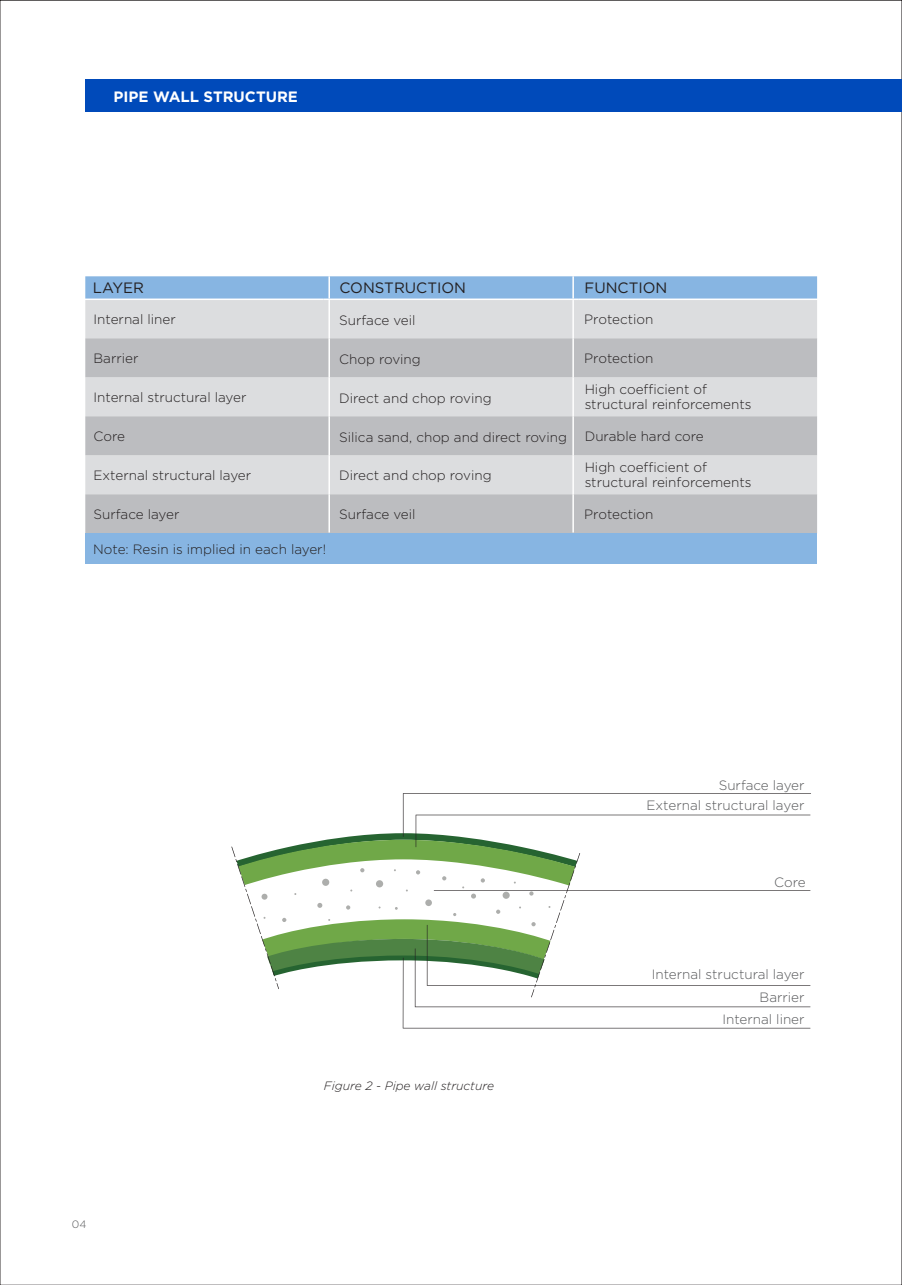
<style>
.page{position:relative;width:902px;height:1285px;background:#fff}
.page>*{position:absolute;margin:0;border:0;box-sizing:border-box;transform-origin:0 0}
.t1{font:15px "Gotham OT";color:#231f20}
.t2{font:700 15px "Gotham OT";color:#fff}
.t3{font:300 13.5px/14.4px "Gotham OT";color:#231f20}
.t4{font:300 13.5px/22.6px "Gotham OT";color:#57585a;text-align:right}
.t5{font:italic 300 12px "Gotham OT";color:#231f20}
.t6{font:300 10.65px "Gotham OT";color:#57585a}
</style>
<div class="page">
<div style="left:85px;top:276px;width:732px;height:22px;background:#87b5e2"></div>
<div style="left:85px;top:300px;width:732px;height:38px;background:#dcdddf"></div>
<svg style="left:85px;top:338px;width:732px;height:195px;background:#c9cacc"></svg>
<div style="left:85px;top:533px;width:732px;height:31px;background:#87b5e2"></div>
<hr style="left:328px;top:300px;width:2px;height:38px;background:#fff">
<hr style="left:572px;top:300px;width:2px;height:38px;background:#fff">
<hr style="left:328px;top:338px;width:2px;height:39px;background:#fff">
<hr style="left:572px;top:338px;width:2px;height:39px;background:#fff">
<hr style="left:328px;top:377px;width:2px;height:39px;background:#fff">
<hr style="left:572px;top:377px;width:2px;height:39px;background:#fff">
<hr style="left:328px;top:416px;width:2px;height:39px;background:#fff">
<hr style="left:572px;top:416px;width:2px;height:39px;background:#fff">
<hr style="left:328px;top:455px;width:2px;height:39px;background:#fff">
<hr style="left:572px;top:455px;width:2px;height:39px;background:#fff">
<hr style="left:328px;top:494px;width:2px;height:38px;background:#fff">
<hr style="left:572px;top:494px;width:2px;height:38px;background:#fff">
<hr style="left:328px;top:276px;width:2px;height:22px;background:#fff">
<hr style="left:572px;top:276px;width:2px;height:22px;background:#fff">
<svg style="left:231px;top:846px;width:4px;height:11px"></svg>
<svg style="left:403px;top:957px;width:407px;height:71px"></svg>
<div style="left:415px;top:948px;width:395px;height:58px;background:#fff"></div>
<svg style="left:235px;top:833px;width:575px;height:164px"></svg>
<div style="left:86px;top:79px;width:815px;height:33px;background:#004aba"></div>
<p class="t2" style="left:113px;top:91px;width:186px">PIPE WALL STRUCTURE</p>
<p class="t1" style="left:93px;top:282px;width:53px">LAYER</p>
<p class="t1" style="left:339px;top:282px;width:128px">CONSTRUCTION</p>
<p class="t3" style="left:94px;top:312px;width:84px">Internal liner</p>
<p class="t3" style="left:94px;top:351px;width:46px">Barrier</p>
<p class="t3" style="left:94px;top:390px;width:154px">Internal structural layer</p>
<p class="t3" style="left:94px;top:429px;width:33px">Core</p>
<p class="t3" style="left:94px;top:468px;width:159px">External structural layer</p>
<p class="t3" style="left:94px;top:507px;width:87px">Surface layer</p>
<p class="t3" style="left:339px;top:314px;width:78px">Surface veil</p>
<p class="t3" style="left:339px;top:353px;width:83px">Chop roving</p>
<p class="t3" style="left:339px;top:392px;width:154px">Direct and chop roving</p>
<p class="t3" style="left:339px;top:430px;width:229px">Silica sand, chop and direct roving</p>
<p class="t3" style="left:339px;top:469px;width:154px">Direct and chop roving</p>
<p class="t3" style="left:339px;top:508px;width:78px">Surface veil</p>
<p class="t3" style="left:93px;top:542px;width:234px">Note: Resin is implied in each layer!</p>
<p class="t1" style="left:584px;top:282px;width:84px">FUNCTION</p>
<p class="t3" style="left:584px;top:313px;width:71px">Protection</p>
<p class="t3" style="left:584px;top:352px;width:71px">Protection</p>
<p class="t3" style="left:584px;top:383px;width:168px">High coefficient of structural reinforcements</p>
<p class="t3" style="left:584px;top:430px;width:120px">Durable hard core</p>
<p class="t3" style="left:584px;top:461px;width:168px">High coefficient of structural reinforcements</p>
<p class="t3" style="left:584px;top:507px;width:71px">Protection</p>
<p class="t6" style="left:72px;top:1220px;width:16px">04</p>
<p class="t5" style="left:324px;top:1080px;width:172px">Figure 2 - Pipe wall structure</p>
<p class="t4" style="left:646px;top:776px;width:159px;line-height:20.1px">Surface layer<br>External structural layer</p>
<p class="t4" style="left:774px;top:871px;width:33px">Core</p>
<p class="t4" style="left:651px;top:963px;width:154px">Internal structural layer<br>Barrier<br>Internal liner</p>
</div>
